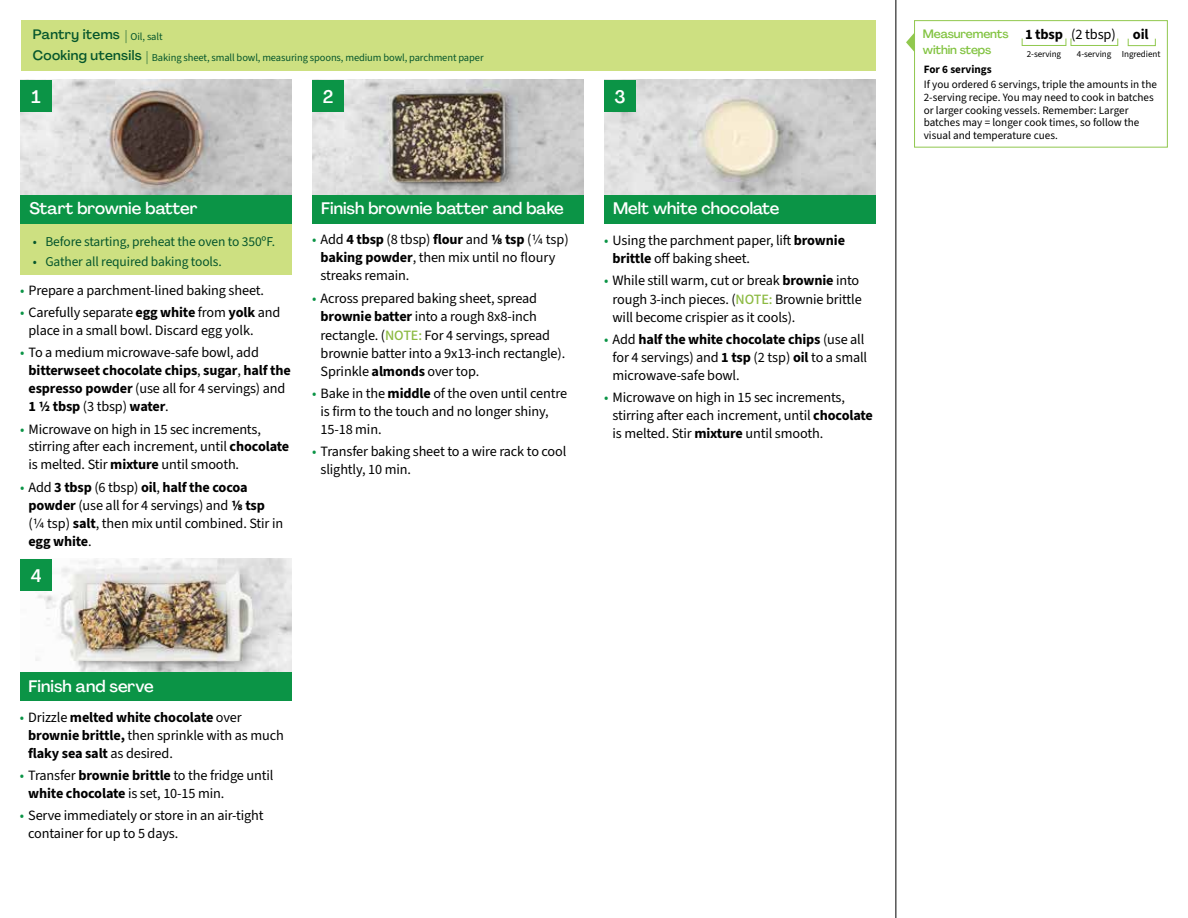
<style>
.page{position:relative;width:1188px;height:918px;background:#fff}
.page>*{position:absolute;margin:0;border:0;box-sizing:border-box;transform-origin:0 0}
.t1{font:500 18px "Agrandir";color:#fff}
.t2{font:500 16.5px "Agrandir";color:#fff}
.t3{font:700 14.4px "Source Sans 3";letter-spacing:-.01em;color:#000}
.t4{font:14.25px/18px "Source Sans 3";letter-spacing:-.01em;color:#000}
.t5{font:700 14.25px/18px "Source Sans 3";letter-spacing:-.01em;color:#000}
.t6{font:13.5px "Source Sans 3";letter-spacing:-.01em;color:#05562c}
.t7{font:500 13.5px/20.9px "Agrandir";letter-spacing:.02em;color:#05562c}
.t8{font:500 12px/15.8px "Agrandir";letter-spacing:-.01em;color:#82c341}
.t9{font:11.25px/12.8px "Source Sans 3";color:#000}
.t10{font:700 11.25px "Source Sans 3";color:#000101}
.t11{font:10.5px "Source Sans 3";letter-spacing:-.01em;color:#05562c}
.t12{font:9.15px "Source Sans 3";letter-spacing:-.01em;color:#000}
.s1{font-weight:400}
.s2{font-family:"Agrandir";font-weight:500;font-size:13.5px}
.s3{color:#0b9446}
.s4{font-weight:700}
.s5{font-weight:500;color:#8cba42}
.s6{font-weight:400;color:#0b9446}
</style>
<div class="page">
<img style="left:35px;top:559px;width:257px;height:113px">
<img style="left:20px;top:80px;width:272px;height:115px">
<img style="left:312px;top:80px;width:272px;height:115px">
<img style="left:604px;top:80px;width:272px;height:115px">
<div style="left:312px;top:195px;width:272px;height:29px;background:#0b9446"></div>
<div style="left:20px;top:195px;width:272px;height:29px;background:#0b9446"></div>
<div style="left:20px;top:672px;width:272px;height:29px;background:#0b9446"></div>
<div style="left:604px;top:195px;width:272px;height:29px;background:#0b9446"></div>
<div style="left:21px;top:20px;width:855px;height:51px;background:#cde081"></div>
<div style="left:20px;top:224px;width:272px;height:50px;background:#cde081"></div>
<div style="left:20px;top:559px;width:32px;height:32px;background:#0b9446"></div>
<div style="left:20px;top:80px;width:32px;height:32px;background:#0b9446"></div>
<div style="left:312px;top:80px;width:32px;height:32px;background:#0b9446"></div>
<div style="left:604px;top:80px;width:32px;height:32px;background:#0b9446"></div>
<hr style="left:896px;top:0;width:1px;height:918px;background:#000">
<div style="left:914px;top:20px;width:254px;height:128px;border:1px solid #91c84e"></div>
<div style="left:1022px;top:38px;width:44px;height:8px;border:1px solid #91c84e"></div>
<div style="left:1071px;top:38px;width:47px;height:8px;border:1px solid #91c84e"></div>
<div style="left:1128px;top:38px;width:28px;height:8px;border:1px solid #91c84e"></div>
<svg style="left:906px;top:33px;width:8px;height:19px"></svg>
<p class="t7" style="left:33px;top:24px;width:131px">Pantry items | <sub>Oil,</sub> <sub>salt<br></sub>Cooking utensils</p>
<p class="t8" style="left:923px;top:26px;width:87px">Measurements within steps</p>
<p class="t3" style="left:1025px;top:25px;width:125px">1 tbsp <span class="s1">(2 tbsp)</span> oil</p>
<p class="t11" style="left:146px;top:51px;width:339px"><span class="s2">|</span> Baking sheet, small bowl, measuring spoons, medium bowl, parchment paper</p>
<p class="t12" style="left:1027px;top:49px;width:36px">2-serving</p>
<p class="t12" style="left:1077px;top:49px;width:85px">4-serving Ingredient</p>
<p class="t10" style="left:924px;top:62px;width:69px">For 6 servings</p>
<p class="t9" style="left:924px;top:78px;width:235px">If you ordered 6 servings, triple the amounts in the 2-serving recipe. You may need to cook in batches or larger cooking vessels. Remember: Larger batches may = longer cook times, so follow the visual and temperature cues.</p>
<p class="t1" style="left:32px;top:86px;width:11px">1</p>
<p class="t1" style="left:323px;top:86px;width:12px">2</p>
<p class="t1" style="left:614px;top:85px;width:13px">3</p>
<p class="t2" style="left:29px;top:198px;width:170px">Start brownie batter</p>
<p class="t6" style="left:33px;top:233px;width:244px">• Before starting, preheat the oven to 350ºF.</p>
<p class="t6" style="left:33px;top:253px;width:191px">• Gather all required baking tools.</p>
<p class="t4" style="left:20px;top:281px;width:246px"><span class="s3">•</span> Prepare a parchment-lined baking sheet.</p>
<p class="t4" style="left:29px;top:303px;width:253px;text-indent:-9px"><span class="s3">•</span> Carefully separate <span class="s4">egg white</span> from <span class="s4">yolk</span> and place in a small bowl. Discard egg yolk.</p>
<p class="t4" style="left:29px;top:344px;width:264px;text-indent:-9px"><span class="s3">•</span> To a medium microwave-safe bowl, add <span class="s4">bitterwseet chocolate chips</span>, <span class="s4">sugar</span>, <span class="s4">half the espresso powder</span> (use all for 4 servings) and <span class="s4">1 1/2 tbsp</span> (3 tbsp) <span class="s4">water</span>.</p>
<p class="t4" style="left:29px;top:420px;width:262px;text-indent:-9px"><span class="s3">•</span> Microwave on high in 15 sec increments, stirring after each increment, until <span class="s4">chocolate </span>is melted. Stir <span class="s4">mixture</span> until smooth.</p>
<p class="t4" style="left:29px;top:478px;width:256px;text-indent:-9px"><span class="s3">•</span> Add <span class="s4">3 tbsp</span> (6 tbsp) <span class="s4">oil</span>, <span class="s4">half the cocoa powder</span> (use all for 4 servings) and <span class="s4">1/8 tsp </span>(1/4 tsp) <span class="s4">salt</span>, then mix until combined. Stir in <span class="s4">egg white</span>.</p>
<p class="t1" style="left:31px;top:564px;width:12px">4</p>
<p class="t2" style="left:321px;top:198px;width:244px">Finish brownie batter and bake</p>
<p class="t2" style="left:613px;top:198px;width:168px">Melt white chocolate</p>
<p class="t4" style="left:321px;top:231px;width:250px;text-indent:-9px"><span class="s3">•</span> Add <span class="s4">4 tbsp</span> (8 tbsp) <span class="s4">flour</span> and <span class="s4">1/8 tsp</span> (1/4 tsp) <span class="s4">baking powder</span>, then mix until no floury streaks remain.</p>
<p class="t4" style="left:321px;top:289px;width:246px;text-indent:-9px"><span class="s3">•</span> Across prepared baking sheet, spread <span class="s4">brownie batter</span> into a rough 8x8-inch rectangle. (<span class="s5">NOTE:</span> For 4 servings, spread brownie batter into a 9x13-inch rectangle).<br>Sprinkle <span class="s4">almonds</span> over top.</p>
<p class="t4" style="left:321px;top:384px;width:248px;text-indent:-9px"><span class="s3">•</span> Bake in the <span class="s4">middle</span> of the oven until centre is firm to the touch and no longer shiny,<br>15-18 min.</p>
<p class="t4" style="left:321px;top:442px;width:247px;text-indent:-9px"><span class="s3">•</span> Transfer baking sheet to a wire rack to cool slightly, 10 min.</p>
<p class="t4" style="left:613px;top:231px;width:234px;text-indent:-9px"><span class="s3">•</span> Using the parchment paper, lift <span class="s4">brownie brittle</span> off baking sheet.</p>
<p class="t4" style="left:613px;top:271px;width:251px;line-height:18.5px;text-indent:-9px"><span class="s3">•</span> While still warm, cut or break <span class="s4">brownie</span> into rough 3-inch pieces. (<span class="s5">NOTE:</span> Brownie brittle will become crispier as it cools).</p>
<p class="t4" style="left:613px;top:330px;width:256px;text-indent:-9px"><span class="s3">•</span> Add <span class="s4">half the white chocolate chips</span> (use all for 4 servings) and <span class="s4">1 tsp</span> (2 tsp) <span class="s4">oil</span> to a small microwave-safe bowl.</p>
<p class="t4" style="left:613px;top:389px;width:262px;text-indent:-9px"><span class="s3">•</span> Microwave on high in 15 sec increments, stirring after each increment, until <span class="s4">chocolate </span>is melted. Stir <span class="s4">mixture</span> until smooth.</p>
<p class="t2" style="left:29px;top:676px;width:127px">Finish and serve</p>
<p class="t5" style="left:28px;top:708px;width:257px;text-indent:-9px"><span class="s6">•</span> <span class="s1">Drizzle</span> melted white chocolate <span class="s1">over </span>brownie brittle, <span class="s1">then sprinkle with as much </span>flaky sea salt <span class="s1">as desired.</span></p>
<p class="t4" style="left:28px;top:766px;width:247px;text-indent:-9px"><span class="s3">•</span> Transfer <span class="s4">brownie brittle</span> to the fridge until <span class="s4">white chocolate</span> is set, 10-15 min.</p>
<p class="t4" style="left:28px;top:807px;width:237px;text-indent:-9px"><span class="s3">•</span> Serve immediately or store in an air-tight container for up to 5 days.</p>
</div>
